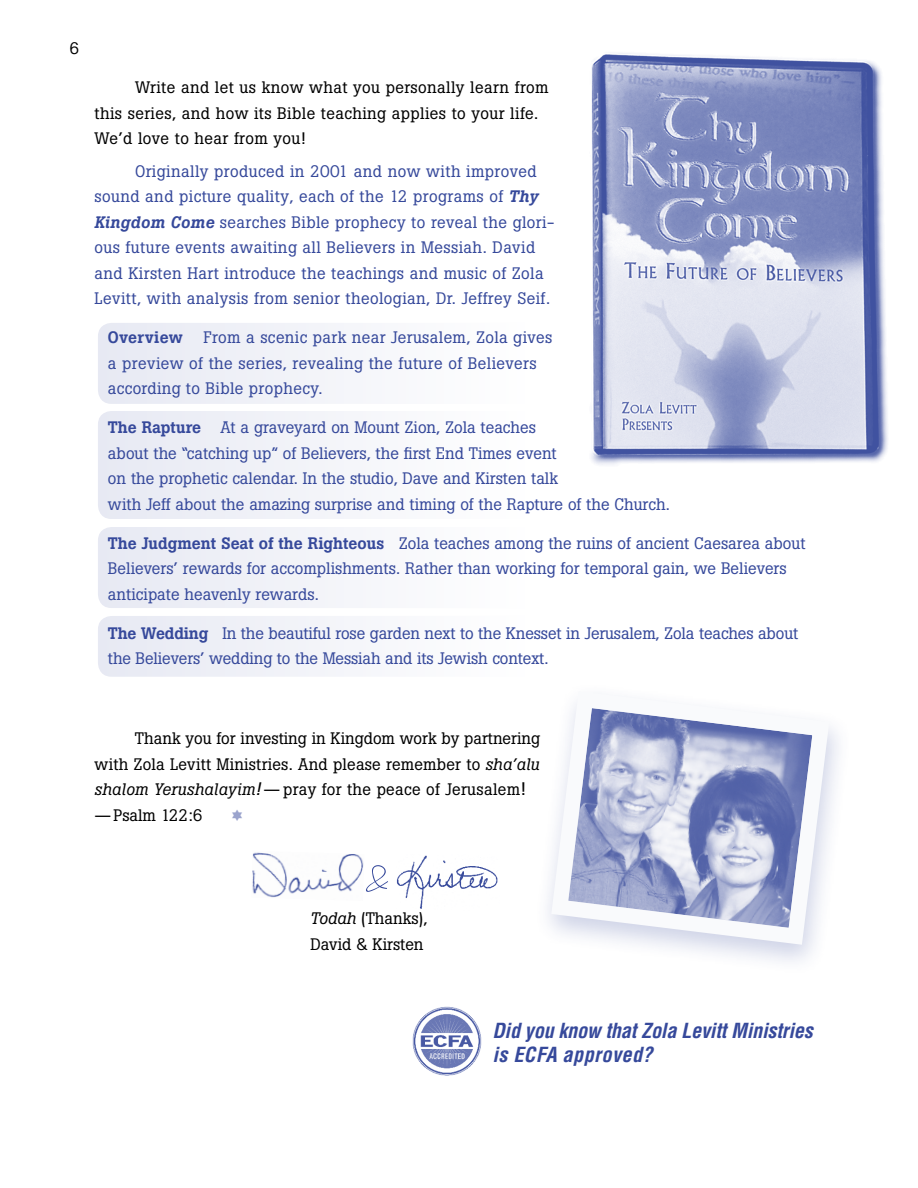
<style>
.page{position:relative;width:918px;height:1188px;background:#fff}
.page>*{position:absolute;margin:0;border:0;box-sizing:border-box;transform-origin:0 0}
.t1{font:italic 50.7px "Jennifer Lynne";color:#36499b}
.t2{font:italic 700 condensed 20.25px/24.3px "Helvetica";letter-spacing:-.01em;color:#36499b}
.t3{font:16.5px/25.5px "Boton";color:#36499b}
.t4{font:16.5px/25.5px "Boton";letter-spacing:.025em;color:#36499b}
.t5{font:16.5px/25.5px "Boton";letter-spacing:.02em;color:#000}
.t6{font:16.5px/25.5px "Boton";letter-spacing:.02em;color:#36499b}
.t7{font:16.5px/25.5px "Boton";color:#000}
.t8{font:500 16.5px "Boton";letter-spacing:.02em;color:#36499b}
.t9{font:16.5px "Quirks ICG";color:#9ba4cd}
.s1{font-weight:500;font-style:italic}
.s2{font-weight:500}
.s3{font-style:italic}
.s4{font-style:italic;font-size:18px}
.s5{font-size:18px}
</style>
<div class="page">
<div style="left:98px;top:527px;width:246px;height:81px;background:#eeeff6"></div>
<div style="left:98px;top:411px;width:246px;height:108px;background:#edeff6"></div>
<div style="left:98px;top:616px;width:246px;height:61px;background:#eeeff6"></div>
<div style="left:98px;top:323px;width:246px;height:81px;background:#eeeff6"></div>
<img style="left:412px;top:1006px;width:70px;height:70px">
<svg style="left:547px;top:704px;width:291px;height:249px"></svg>
<img style="left:591px;top:53px;width:297px;height:412px">
<img style="left:252px;top:852px;width:112px;height:46px">
<img style="left:397px;top:855px;width:101px;height:54px">
<p class="t5" style="left:69px;top:35px;width:11px">6</p>
<p class="t5" style="left:94px;top:75px;width:456px;text-indent:41px">Write and let us know what you personally learn from this series, and how its Bible teaching applies to your life.<br>We’d love to hear from you!</p>
<p class="t4" style="left:94px;top:158px;width:461px;text-indent:41px">Originally produced in 2001 and now with improved sound and picture quality, each of the 12 programs of <span class="s1">Thy Kingdom Come</span> searches Bible prophecy to reveal the glori&shy;ous future events awaiting all Believers in Messiah. David and Kirsten Hart introduce the teachings and music of Zola Levitt, with analysis from senior theologian, Dr. Jeffrey Seif.</p>
<p class="t8" style="left:108px;top:328px;width:76px">Overview</p>
<p class="t6" style="left:108px;top:325px;width:446px;text-indent:96px">From a scenic park near Jerusalem, Zola gives a preview of the series, revealing the future of Believers according to Bible prophecy.</p>
<p class="t3" style="left:108px;top:415px;width:564px"><span class="s2">The Rapture</span> At a graveyard on Mount Zion, Zola teaches<br>about the “catching up” of Believers, the first End Times event<br>on the prophetic calendar. In the studio, Dave and Kirsten talk<br>with Jeff about the amazing surprise and timing of the Rapture of the Church.</p>
<p class="t3" style="left:108px;top:530px;width:699px"><span class="s2">The Judgment Seat of the Righteous</span> Zola teaches among the ruins of ancient Caesarea about<br>Believers’ rewards for accomplishments. Rather than working for temporal gain, we Believers anticipate heavenly rewards.</p>
<p class="t3" style="left:108px;top:620px;width:692px"><span class="s2">The Wedding</span> In the beautiful rose garden next to the Knesset in Jerusalem, Zola teaches about the Believers’ wedding to the Messiah and its Jewish context.</p>
<p class="t5" style="left:94px;top:726px;width:447px;text-indent:41px">Thank you for investing in Kingdom work by partnering with Zola Levitt Ministries. And please remember to <span class="s3">sha’alu shalom Yerushalayim</span><span class="s4">!</span>—pray for the peace of Jerusalem<span class="s5">! </span>—Psalm 122:6</p>
<p class="t9" style="left:230px;top:808px;width:16px">1</p>
<h1 class="t1" style="left:366px;top:843px;width:40px">&amp;</h1>
<p class="t7" style="left:310px;top:906px;width:119px"><span class="s3">Todah</span> (Thanks),<br>David &amp; Kirsten</p>
<p class="t2" style="left:492px;top:1018px;width:322px">Did you know that Zola Levitt Ministries is ECFA approved?</p>
</div>
